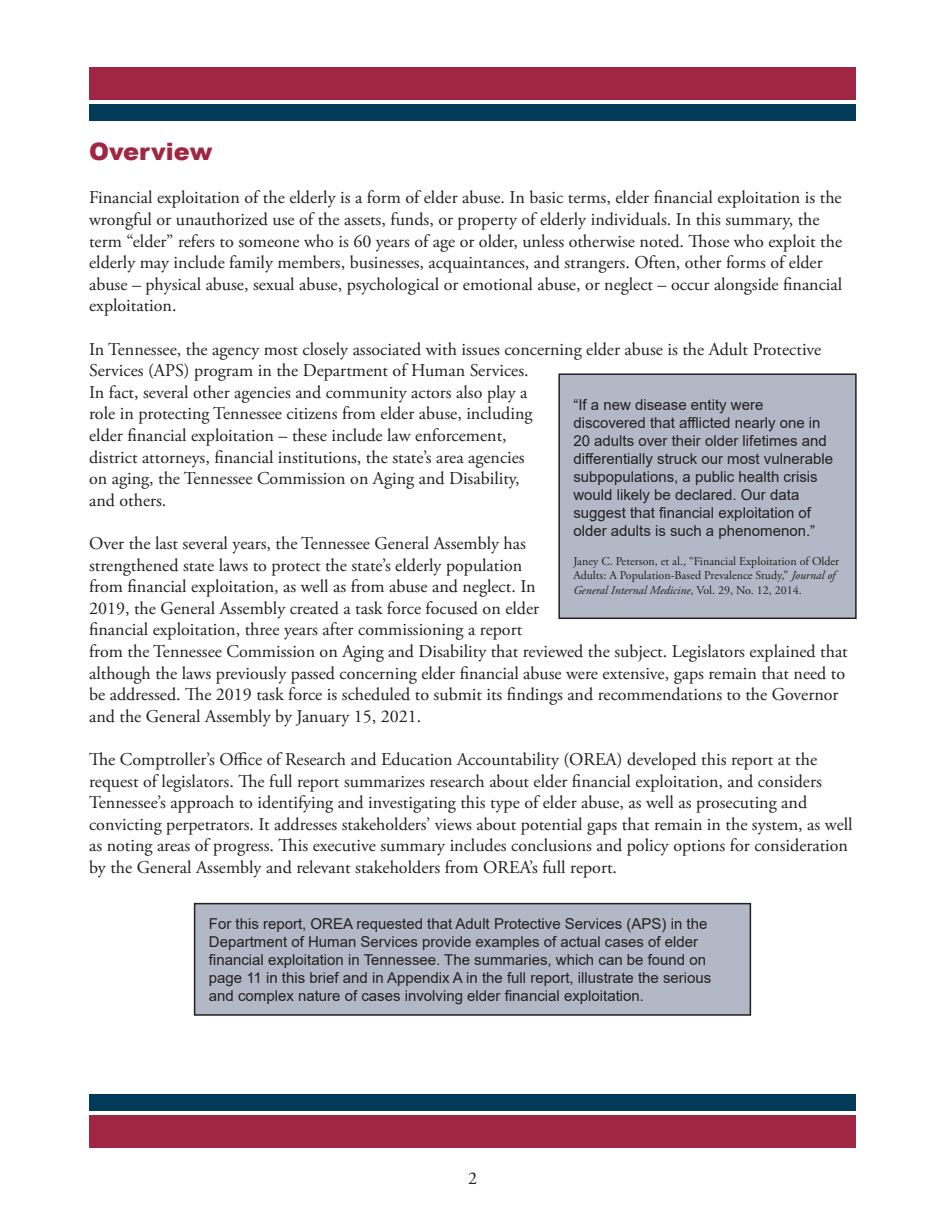
<style>
.page{position:relative;width:945px;height:1215px;background:#fff}
.page>*{position:absolute;margin:0;border:0;box-sizing:border-box;transform-origin:0 0}
.t1{font:900 24px "Arial";color:#9f2743}
.t2{font:18px/21.6px "Adobe Garamond Pro";color:#231f20}
.t3{font:15px/18px "Arial";color:#231f20}
.t4{font:12px/14.4px "Adobe Garamond Pro";color:#231f20}
.s1{font-style:italic}
</style>
<div class="page">
<div style="left:89px;top:104px;width:767px;height:16px;background:#023b5a"></div>
<div style="left:89px;top:68px;width:767px;height:32px;background:#9f2743"></div>
<div style="left:89px;top:1095px;width:767px;height:16px;background:#023b5a"></div>
<div style="left:89px;top:1115px;width:767px;height:33px;background:#9f2743"></div>
<div style="left:559px;top:374px;width:297px;height:244px;background:#b2b8c5"></div>
<div style="left:558px;top:373px;width:299px;height:246px;border:2px solid #231f20"></div>
<div style="left:195px;top:904px;width:555px;height:111px;background:#b2b8c5"></div>
<div style="left:194px;top:903px;width:557px;height:113px;border:2px solid #231f20"></div>
<p class="t1" style="left:89px;top:134px;width:125px">Overview</p>
<p class="t2" style="left:89px;top:188px;width:755px">Financial exploitation of the elderly is a form of elder abuse. In basic terms, elder financial exploitation is the wrongful or unauthorized use of the assets, funds, or property of elderly individuals. In this summary, the term “elder” refers to someone who is 60 years of age or older, unless otherwise noted. Those who exploit the elderly may include family members, businesses, acquaintances, and strangers. Often, other forms of elder abuse – physical abuse, sexual abuse, psychological or emotional abuse, or neglect – occur alongside financial exploitation.</p>
<p class="t2" style="left:89px;top:339px;width:734px">In Tennessee, the agency most closely associated with issues concerning elder abuse is the Adult Protective Services (APS) program in the Department of Human Services.<br>In fact, several other agencies and community actors also play a<br>role in protecting Tennessee citizens from elder abuse, including<br>elder financial exploitation – these include law enforcement,<br>district attorneys, financial institutions, the state’s area agencies<br>on aging, the Tennessee Commission on Aging and Disability,<br>and others.</p>
<p class="t2" style="left:89px;top:533px;width:760px">Over the last several years, the Tennessee General Assembly has<br>strengthened state laws to protect the state’s elderly population<br>from financial exploitation, as well as from abuse and neglect. In<br>2019, the General Assembly created a task force focused on elder<br>financial exploitation, three years after commissioning a report<br>from the Tennessee Commission on Aging and Disability that reviewed the subject. Legislators explained that although the laws previously passed concerning elder financial abuse were extensive, gaps remain that need to be addressed. The 2019 task force is scheduled to submit its findings and recommendations to the Governor and the General Assembly by January 15, 2021.</p>
<p class="t2" style="left:89px;top:749px;width:765px">The Comptroller’s Office of Research and Education Accountability (OREA) developed this report at the request of legislators. The full report summarizes research about elder financial exploitation, and considers Tennessee’s approach to identifying and investigating this type of elder abuse, as well as prosecuting and convicting perpetrators. It addresses stakeholders’ views about potential gaps that remain in the system, as well as noting areas of progress. This executive summary includes conclusions and policy options for consideration by the General Assembly and relevant stakeholders from OREA’s full report.</p>
<p class="t3" style="left:573px;top:396px;width:261px">“If a new disease entity were discovered that afflicted nearly one in 20 adults over their older lifetimes and differentially struck our most vulnerable subpopulations, a public health crisis would likely be declared. Our data suggest that financial exploitation of older adults is such a phenomenon.”</p>
<p class="t4" style="left:573px;top:554px;width:267px">Janey C. Peterson, et al., “Financial Exploitation of Older<br>Adults: A Population-Based Prevalence Study,” <span class="s1">Journal of<br>General Internal Medicine</span>, Vol. 29, No. 12, 2014.</p>
<p class="t3" style="left:209px;top:914px;width:504px">For this report, OREA requested that Adult Protective Services (APS) in the Department of Human Services provide examples of actual cases of elder financial exploitation in Tennessee. The summaries, which can be found on page 11 in this brief and in Appendix A in the full report, illustrate the serious and complex nature of cases involving elder financial exploitation.</p>
<p class="t2" style="left:468px;top:1168px;width:10px">2</p>
</div>
